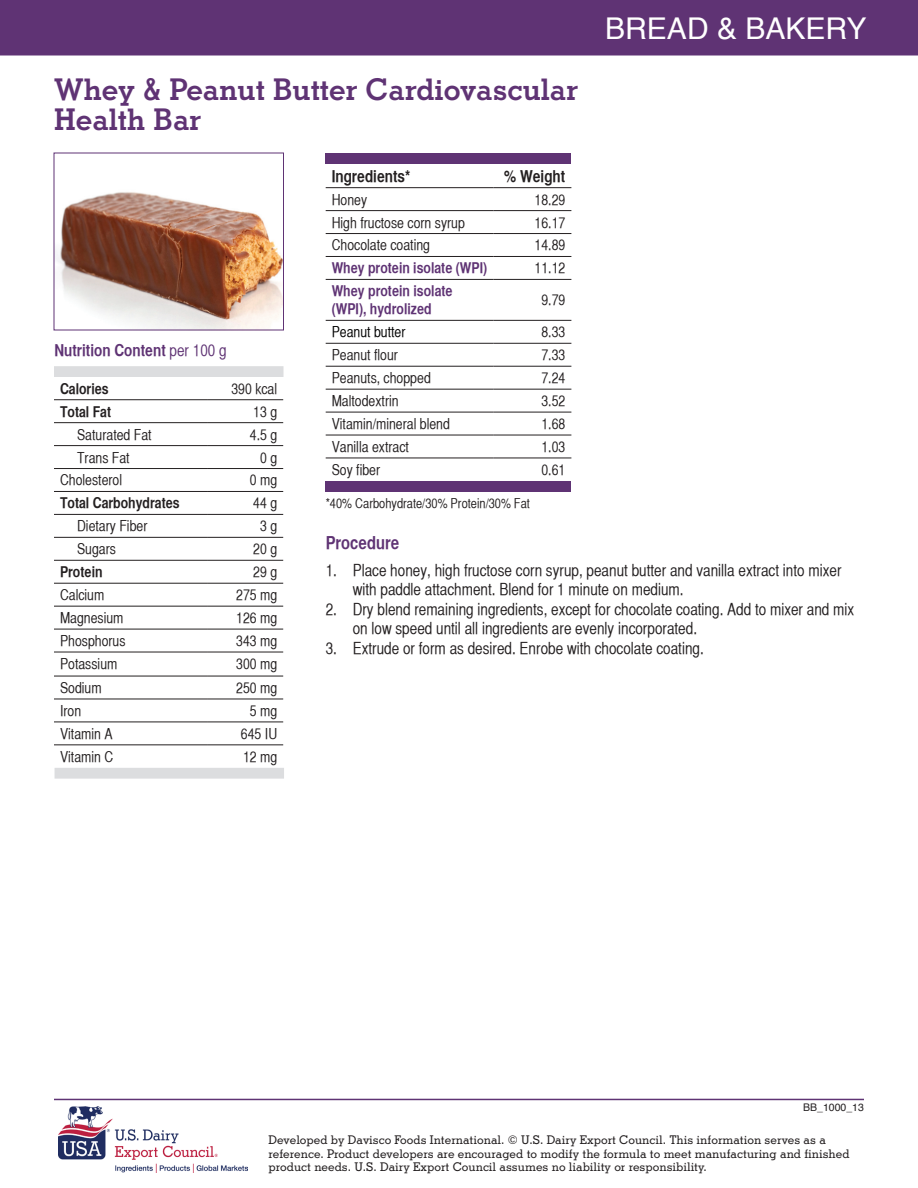
<style>
.page{position:relative;width:918px;height:1188px;background:#fff}
.page>*{position:absolute;margin:0;border:0;box-sizing:border-box;transform-origin:0 0}
.t1{font:700 30px "Stymie BT";color:#5f3374}
.t2{font:30px "Helvetica";color:#fff}
.t3{font:18px "Helvetica CY Bold";color:#5f3374}
.t4{font:16.5px/19.5px "Helvetica CY Plain";color:#231f20}
.t5{font:16.5px "Helvetica CY Bold";color:#5f3374}
.t6{font:16.5px "Helvetica CY Bold";color:#231f20}
.t7{font:15px "Helvetica CY Plain";color:#231f20}
.t8{font:15px/18px "Helvetica CY Bold";color:#5f3374}
.t9{font:15px "Helvetica CY Bold";color:#231f20}
.t10{font:15px "Helvetica CY Plain";color:#000}
.t11{font:13.5px "Helvetica CY Plain";color:#231f20}
.t12{font:500 12px/13.5px "Stymie BT";color:#231f20}
.t13{font:10.5px "Helvetica";color:#231f20}
.s1{font-family:"Helvetica CY Plain"}
</style>
<div class="page">
<img style="left:56px;top:192px;width:226px;height:136px">
<div style="left:326px;top:153px;width:245px;height:11px;background:#5f3374"></div>
<div style="left:326px;top:481px;width:245px;height:11px;background:#5f3374"></div>
<hr style="left:326px;top:233px;width:167px;height:1px;background:#231f20">
<hr style="left:493px;top:233px;width:78px;height:1px;background:#231f20">
<hr style="left:326px;top:256px;width:167px;height:1px;background:#231f20">
<hr style="left:493px;top:256px;width:78px;height:1px;background:#231f20">
<hr style="left:326px;top:279px;width:167px;height:1px;background:#231f20">
<hr style="left:493px;top:279px;width:78px;height:1px;background:#231f20">
<hr style="left:326px;top:320px;width:167px;height:1px;background:#231f20">
<hr style="left:493px;top:320px;width:78px;height:1px;background:#231f20">
<hr style="left:326px;top:343px;width:167px;height:1px;background:#231f20">
<hr style="left:493px;top:343px;width:78px;height:1px;background:#231f20">
<hr style="left:326px;top:366px;width:167px;height:1px;background:#231f20">
<hr style="left:493px;top:366px;width:78px;height:1px;background:#231f20">
<hr style="left:326px;top:412px;width:167px;height:1px;background:#231f20">
<hr style="left:493px;top:412px;width:78px;height:1px;background:#231f20">
<hr style="left:326px;top:389px;width:167px;height:1px;background:#231f20">
<hr style="left:493px;top:389px;width:78px;height:1px;background:#231f20">
<hr style="left:326px;top:435px;width:167px;height:1px;background:#231f20">
<hr style="left:493px;top:435px;width:78px;height:1px;background:#231f20">
<hr style="left:326px;top:458px;width:167px;height:1px;background:#231f20">
<hr style="left:493px;top:458px;width:78px;height:1px;background:#231f20">
<hr style="left:326px;top:187px;width:167px;height:1px;background:#231f20">
<hr style="left:493px;top:187px;width:78px;height:1px;background:#231f20">
<hr style="left:326px;top:210px;width:167px;height:1px;background:#231f20">
<hr style="left:493px;top:210px;width:78px;height:1px;background:#231f20">
<hr style="left:54px;top:1099px;width:810px;height:1px;background:#5f3374">
<div style="left:0;top:1px;width:918px;height:54px;background:#5f3374"></div>
<div style="left:0;top:0;width:918px;height:56px;border:2px solid #5f3374"></div>
<img style="left:58px;top:1107px;width:189px;height:66px">
<div style="left:54px;top:366px;width:230px;height:11px;background:#dcdddf"></div>
<hr style="left:54px;top:399px;width:153px;height:1px;background:#231f20">
<hr style="left:207px;top:399px;width:76px;height:1px;background:#231f20">
<hr style="left:54px;top:422px;width:153px;height:1px;background:#231f20">
<hr style="left:207px;top:422px;width:76px;height:1px;background:#231f20">
<hr style="left:54px;top:445px;width:153px;height:1px;background:#231f20">
<hr style="left:207px;top:445px;width:76px;height:1px;background:#231f20">
<hr style="left:54px;top:468px;width:153px;height:1px;background:#231f20">
<hr style="left:207px;top:468px;width:76px;height:1px;background:#231f20">
<hr style="left:54px;top:491px;width:153px;height:1px;background:#231f20">
<hr style="left:207px;top:491px;width:76px;height:1px;background:#231f20">
<hr style="left:54px;top:514px;width:153px;height:1px;background:#231f20">
<hr style="left:207px;top:514px;width:76px;height:1px;background:#231f20">
<hr style="left:54px;top:537px;width:153px;height:1px;background:#231f20">
<hr style="left:207px;top:537px;width:76px;height:1px;background:#231f20">
<hr style="left:54px;top:560px;width:153px;height:1px;background:#231f20">
<hr style="left:207px;top:560px;width:76px;height:1px;background:#231f20">
<hr style="left:54px;top:583px;width:153px;height:1px;background:#231f20">
<hr style="left:207px;top:583px;width:76px;height:1px;background:#231f20">
<hr style="left:54px;top:606px;width:153px;height:1px;background:#231f20">
<hr style="left:207px;top:606px;width:76px;height:1px;background:#231f20">
<hr style="left:54px;top:629px;width:153px;height:1px;background:#231f20">
<hr style="left:207px;top:629px;width:76px;height:1px;background:#231f20">
<hr style="left:54px;top:652px;width:153px;height:1px;background:#231f20">
<hr style="left:207px;top:652px;width:76px;height:1px;background:#231f20">
<hr style="left:54px;top:676px;width:153px;height:1px;background:#231f20">
<hr style="left:207px;top:676px;width:76px;height:1px;background:#231f20">
<hr style="left:54px;top:699px;width:153px;height:1px;background:#231f20">
<hr style="left:207px;top:699px;width:76px;height:1px;background:#231f20">
<hr style="left:54px;top:722px;width:153px;height:1px;background:#231f20">
<hr style="left:207px;top:722px;width:76px;height:1px;background:#231f20">
<hr style="left:54px;top:744px;width:153px;height:1px;background:#231f20">
<hr style="left:207px;top:744px;width:76px;height:1px;background:#231f20">
<div style="left:55px;top:768px;width:229px;height:11px;background:#dcdddf;border:2px solid #dcdddf"></div>
<p class="t1" style="left:54px;top:71px;width:525px">Whey &amp; Peanut Butter Cardiovascular</p>
<p class="t1" style="left:54px;top:101px;width:148px">Health Bar</p>
<p class="t2" style="left:605px;top:5px;width:263px">BREAD &amp; BAKERY</p>
<p class="t5" style="left:54px;top:340px;width:174px">Nutrition Content <span class="s1">per 100 g</span></p>
<p class="t9" style="left:60px;top:379px;width:50px">Calories</p>
<p class="t7" style="left:231px;top:380px;width:47px">390 kcal</p>
<p class="t9" style="left:60px;top:402px;width:53px">Total Fat</p>
<p class="t7" style="left:253px;top:403px;width:25px">13 g</p>
<p class="t7" style="left:77px;top:426px;width:76px">Saturated Fat</p>
<p class="t7" style="left:250px;top:426px;width:29px">4.5 g</p>
<p class="t7" style="left:77px;top:449px;width:54px">Trans Fat</p>
<p class="t7" style="left:260px;top:449px;width:19px">0g</p>
<p class="t7" style="left:60px;top:472px;width:64px">Cholesterol</p>
<p class="t7" style="left:250px;top:472px;width:29px">0 mg</p>
<p class="t9" style="left:60px;top:494px;width:121px">Total Carbohydrates</p>
<p class="t7" style="left:253px;top:495px;width:25px">44 g</p>
<p class="t7" style="left:77px;top:518px;width:72px">Dietary Fiber</p>
<p class="t7" style="left:260px;top:518px;width:19px">3g</p>
<p class="t7" style="left:77px;top:540px;width:40px">Sugars</p>
<p class="t7" style="left:253px;top:540px;width:25px">20 g</p>
<p class="t9" style="left:60px;top:563px;width:44px">Protein</p>
<p class="t7" style="left:253px;top:563px;width:25px">29 g</p>
<p class="t7" style="left:60px;top:586px;width:46px">Calcium</p>
<p class="t7" style="left:236px;top:586px;width:43px">275 mg</p>
<p class="t7" style="left:60px;top:609px;width:65px">Magnesium</p>
<p class="t7" style="left:236px;top:609px;width:43px">126 mg</p>
<p class="t7" style="left:60px;top:632px;width:67px">Phosphorus</p>
<p class="t7" style="left:236px;top:632px;width:43px">343 mg</p>
<p class="t7" style="left:60px;top:655px;width:59px">Potassium</p>
<p class="t7" style="left:236px;top:655px;width:43px">300 mg</p>
<p class="t7" style="left:60px;top:679px;width:43px">Sodium</p>
<p class="t7" style="left:236px;top:679px;width:43px">250 mg</p>
<p class="t7" style="left:60px;top:702px;width:23px">Iron</p>
<p class="t7" style="left:250px;top:702px;width:29px">5 mg</p>
<p class="t7" style="left:60px;top:725px;width:54px">Vitamin A</p>
<p class="t7" style="left:241px;top:725px;width:38px">645 IU</p>
<p class="t7" style="left:60px;top:748px;width:55px">Vitamin C</p>
<p class="t7" style="left:243px;top:748px;width:36px">12 mg</p>
<p class="t6" style="left:332px;top:166px;width:80px">Ingredients*</p>
<p class="t6" style="left:504px;top:166px;width:63px">% Weight</p>
<p class="t7" style="left:332px;top:191px;width:37px">Honey</p>
<p class="t7" style="left:535px;top:191px;width:32px">18.29</p>
<p class="t7" style="left:332px;top:214px;width:135px">High fructose corn syrup</p>
<p class="t7" style="left:535px;top:214px;width:32px">16.17</p>
<p class="t7" style="left:332px;top:237px;width:100px">Chocolate coating</p>
<p class="t7" style="left:535px;top:237px;width:32px">14.89</p>
<p class="t8" style="left:332px;top:259px;width:157px">Whey protein isolate (WPI)</p>
<p class="t7" style="left:535px;top:260px;width:32px">11.12</p>
<p class="t8" style="left:332px;top:282px;width:123px">Whey protein isolate (WPI), hydrolized</p>
<p class="t7" style="left:541px;top:292px;width:25px">9.79</p>
<p class="t10" style="left:332px;top:323px;width:75px">Peanut butter</p>
<p class="t7" style="left:541px;top:323px;width:25px">8.33</p>
<p class="t7" style="left:332px;top:346px;width:68px">Peanut flour</p>
<p class="t7" style="left:541px;top:346px;width:25px">7.33</p>
<p class="t7" style="left:332px;top:369px;width:101px">Peanuts, chopped</p>
<p class="t7" style="left:541px;top:369px;width:25px">7.24</p>
<p class="t7" style="left:332px;top:392px;width:68px">Maltodextrin</p>
<p class="t7" style="left:541px;top:392px;width:25px">3.52</p>
<p class="t7" style="left:332px;top:415px;width:120px">Vitamin/mineral blend</p>
<p class="t7" style="left:541px;top:415px;width:25px">1.68</p>
<p class="t7" style="left:332px;top:438px;width:79px">Vanilla extract</p>
<p class="t7" style="left:541px;top:438px;width:25px">1.03</p>
<p class="t7" style="left:332px;top:461px;width:50px">Soy fiber</p>
<p class="t7" style="left:541px;top:461px;width:25px">0.61</p>
<p class="t11" style="left:326px;top:495px;width:206px">*40% Carbohydrate/30% Protein/30% Fat</p>
<p class="t3" style="left:326px;top:531px;width:75px">Procedure</p>
<p class="t4" style="left:353px;top:560px;width:490px;text-indent:-27px">1. Place honey, high fructose corn syrup, peanut butter and vanilla extract into mixer with paddle attachment. Blend for 1 minute on medium.</p>
<p class="t4" style="left:353px;top:599px;width:503px;text-indent:-27px">2. Dry blend remaining ingredients, except for chocolate coating. Add to mixer and mix on low speed until all ingredients are evenly incorporated.</p>
<p class="t4" style="left:326px;top:638px;width:380px">3. Extrude or form as desired. Enrobe with chocolate coating.</p>
<p class="t13" style="left:803px;top:1099px;width:62px">BB_1000_13</p>
<p class="t12" style="left:268px;top:1133px;width:583px">Developed by Davisco Foods International. © U.S. Dairy Export Council. This information serves as a reference. Product developers are encouraged to modify the formula to meet manufacturing and finished product needs. U.S. Dairy Export Council assumes no liability or responsibility.</p>
</div>
